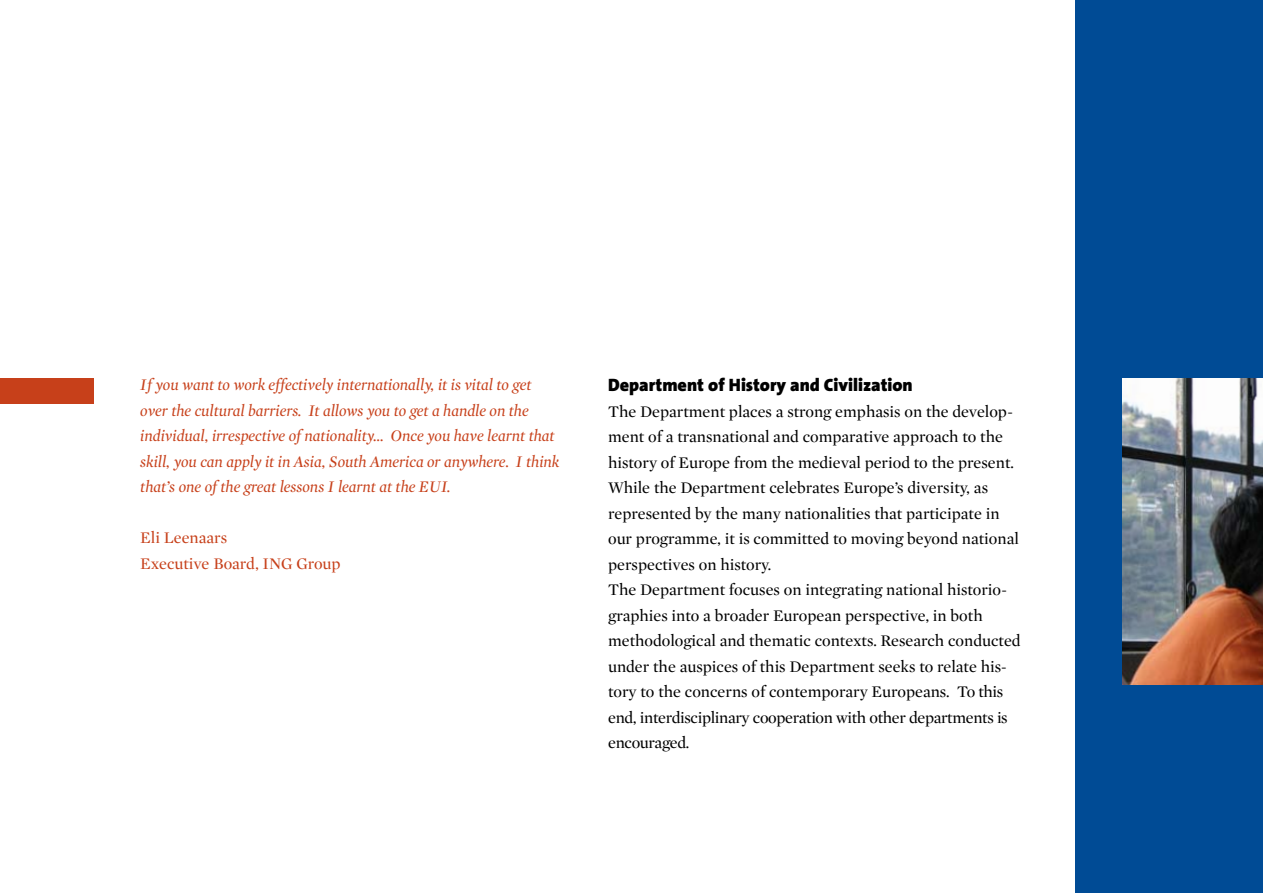
<style>
.page{position:relative;width:1263px;height:893px;background:#fff}
.page>*{position:absolute;margin:0;border:0;box-sizing:border-box;transform-origin:0 0}
.t1{font:900 18px "The Sans";color:#000}
.t2{font:16.5px/25.5px "Mercury Display";color:#000}
.t3{font:italic 16.5px/25.5px "Mercury Display";color:#c7401a}
.t4{font:16.5px/25.5px "Mercury Display";color:#c7401a}
</style>
<div class="page">
<div style="left:1076px;top:0;width:187px;height:893px;background:#004b95"></div>
<img style="left:1123px;top:378px;width:140px;height:306px">
<div style="left:0;top:378px;width:94px;height:26px;background:#c7401a"></div>
<p class="t3" style="left:140px;top:372px;width:420px">If you want to work effectively internationally, it is vital to get over the cultural barriers. It allows you to get a handle on the individual, irrespective of nationality… Once you have learnt that skill, you can apply it in Asia, South America or anywhere. I think that’s one of the great lessons I learnt at the EUI.</p>
<p class="t4" style="left:140px;top:525px;width:202px">Eli Leenaars<br>Executive Board, ING Group</p>
<p class="t1" style="left:608px;top:370px;width:306px">Department of History and Civilization</p>
<p class="t2" style="left:608px;top:399px;width:414px">The Department places a strong emphasis on the develop&shy;ment of a transnational and comparative approach to the history of Europe from the medieval period to the present.<br>While the Department celebrates Europe’s diversity, as represented by the many nationalities that participate in our programme, it is committed to moving beyond national perspectives on history.<br>The Department focuses on integrating national historio&shy;graphies into a broader European perspective, in both methodological and thematic contexts. Research conducted under the auspices of this Department seeks to relate his&shy;tory to the concerns of contemporary Europeans. To this end, interdisciplinary cooperation with other departments is encouraged.</p>
</div>
